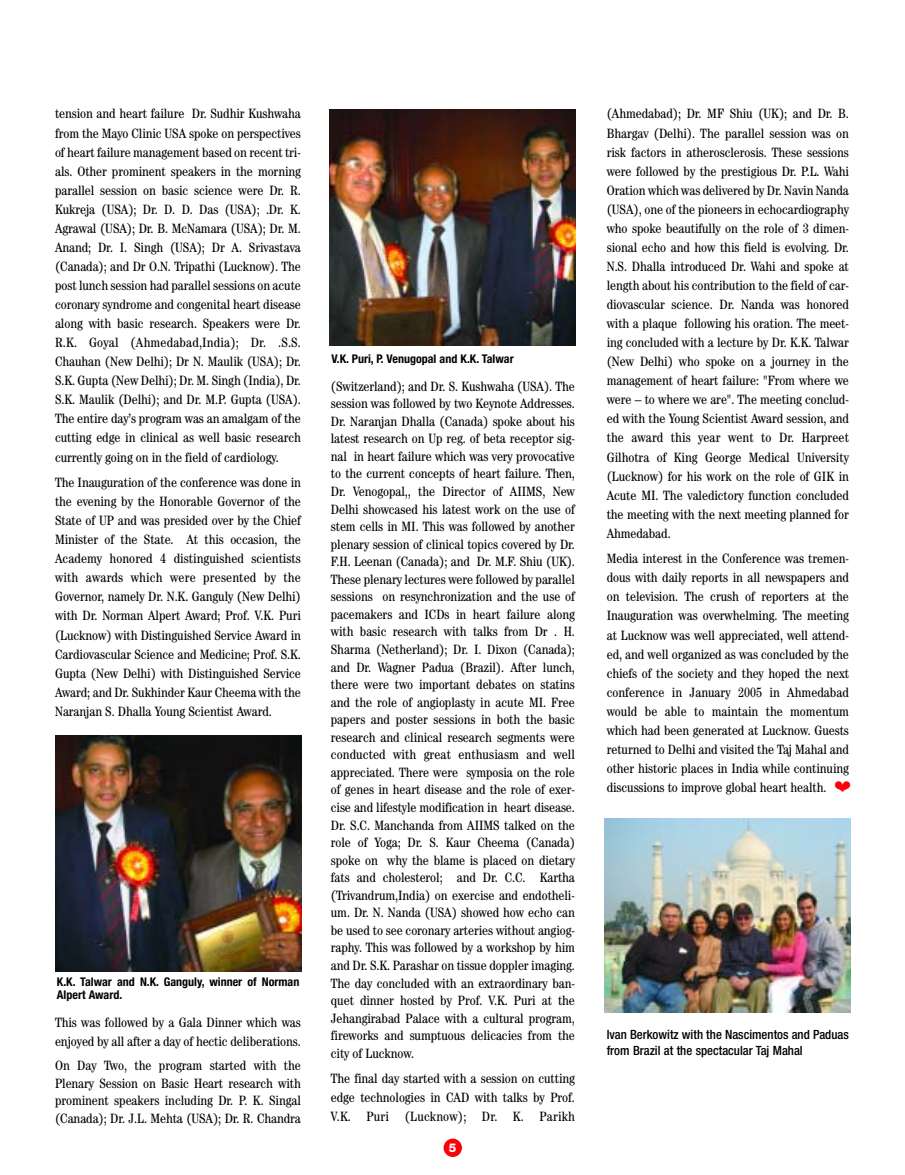
<style>
.page{position:relative;width:905px;height:1175px;background:#fff}
.page>*{position:absolute;margin:0;border:0;box-sizing:border-box;transform-origin:0 0}
.t1{font:condensed 13.5px/19px "Century";letter-spacing:-.005em;color:#000;text-align:justify}
.t2{font:500 condensed 12.75px/16px "Helvetica Neue";color:#000}
.t3{font:700 condensed 12px/13.5px "Helvetica Neue";color:#000}
.t4{font:800 12px "Helvetica Neue";color:#fff}
</style>
<div class="page">
<div style="left:443px;top:1138px;width:19px;height:19px;background:#ff000a;border-radius:50%"></div>
<img style="left:55px;top:735px;width:246px;height:236px">
<img style="left:329px;top:110px;width:246px;height:235px">
<img style="left:604px;top:818px;width:246px;height:194px">
<p class="t1" style="left:55px;top:105px;width:247px">tension and heart failure Dr. Sudhir Kushwaha from the Mayo Clinic USA spoke on perspectives of heart failure management based on recent tri&shy;als. Other prominent speakers in the morning parallel session on basic science were Dr. R.<br>Kukreja (USA); Dr. D. D. Das (USA); .Dr. K.<br>Agrawal (USA); Dr. B. McNamara (USA); Dr. M.<br>Anand; Dr. I. Singh (USA); Dr A. Srivastava (Canada); and Dr O.N. Tripathi (Lucknow). The post lunch session had parallel sessions on acute coronary syndrome and congenital heart disease along with basic research. Speakers were Dr.<br>R.K. Goyal (Ahmedabad,India); Dr. .S.S.<br>Chauhan (New Delhi); Dr N. Maulik (USA); Dr.<br>S.K. Gupta (New Delhi); Dr. M. Singh (India), Dr.<br>S.K. Maulik (Delhi); and Dr. M.P. Gupta (USA).<br>The entire day’s program was an amalgam of the cutting edge in clinical as well basic research currently going on in the field of cardiology.</p>
<p class="t1" style="left:55px;top:474px;width:247px">The Inauguration of the conference was done in the evening by the Honorable Governor of the State of UP and was presided over by the Chief Minister of the State. At this occasion, the Academy honored 4 distinguished scientists with awards which were presented by the Governor, namely Dr. N.K. Ganguly (New Delhi) with Dr. Norman Alpert Award; Prof. V.K. Puri (Lucknow) with Distinguished Service Award in Cardiovascular Science and Medicine; Prof. S.K.<br>Gupta (New Delhi) with Distinguished Service Award; and Dr. Sukhinder Kaur Cheema with the Naranjan S. Dhalla Young Scientist Award.</p>
<p class="t3" style="left:57px;top:975px;width:244px">K.K. Talwar and N.K. Ganguly, winner of Norman<br>Alpert Award.</p>
<p class="t1" style="left:55px;top:1014px;width:247px">This was followed by a Gala Dinner which was enjoyed by all after a day of hectic deliberations.</p>
<p class="t1" style="left:55px;top:1058px;width:247px;line-height:17.5px">On Day Two, the program started with the Plenary Session on Basic Heart research with prominent speakers including Dr. P. K. Singal (Canada); Dr. J.L. Mehta (USA); Dr. R. Chandra</p>
<p class="t3" style="left:331px;top:353px;width:184px">V.K. Puri, P. Venugopal and K.K. Talwar</p>
<p class="t1" style="left:331px;top:378px;width:245px;line-height:17.5px">(Switzerland); and Dr. S. Kushwaha (USA). The session was followed by two Keynote Addresses.<br>Dr. Naranjan Dhalla (Canada) spoke about his latest research on Up reg. of beta receptor sig&shy;nal in heart failure which was very provocative to the current concepts of heart failure. Then, Dr. Venogopal,, the Director of AIIMS, New Delhi showcased his latest work on the use of stem cells in MI. This was followed by another plenary session of clinical topics covered by Dr.<br>F.H. Leenan (Canada); and Dr. M.F. Shiu (UK).<br>These plenary lectures were followed by parallel sessions on resynchronization and the use of pacemakers and ICDs in heart failure along with basic research with talks from Dr . H.<br>Sharma (Netherland); Dr. I. Dixon (Canada); and Dr. Wagner Padua (Brazil). After lunch, there were two important debates on statins and the role of angioplasty in acute MI. Free papers and poster sessions in both the basic research and clinical research segments were conducted with great enthusiasm and well appreciated. There were symposia on the role of genes in heart disease and the role of exer&shy;cise and lifestyle modification in heart disease.<br>Dr. S.C. Manchanda from AIIMS talked on the role of Yoga; Dr. S. Kaur Cheema (Canada) spoke on why the blame is placed on dietary fats and cholesterol; and Dr. C.C. Kartha (Trivandrum,India) on exercise and endotheli&shy;um. Dr. N. Nanda (USA) showed how echo can be used to see coronary arteries without angiog&shy;raphy. This was followed by a workshop by him and Dr. S.K. Parashar on tissue doppler imaging.<br>The day concluded with an extraordinary ban&shy;quet dinner hosted by Prof. V.K. Puri at the Jehangirabad Palace with a cultural program, fireworks and sumptuous delicacies from the city of Lucknow.</p>
<p class="t1" style="left:331px;top:1070px;width:245px">The final day started with a session on cutting edge technologies in CAD with talks by Prof.<br>V.K. Puri (Lucknow); Dr. K. Parikh</p>
<p class="t4" style="left:449px;top:1143px;width:9px">5</p>
<p class="t1" style="left:606px;top:105px;width:244px">(Ahmedabad); Dr. MF Shiu (UK); and Dr. B.<br>Bhargav (Delhi). The parallel session was on risk factors in atherosclerosis. These sessions were followed by the prestigious Dr. P.L. Wahi Oration which was delivered by Dr. Navin Nanda (USA), one of the pioneers in echocardiography who spoke beautifully on the role of 3 dimen&shy;sional echo and how this field is evolving. Dr.<br>N.S. Dhalla introduced Dr. Wahi and spoke at length about his contribution to the field of car&shy;diovascular science. Dr. Nanda was honored with a plaque following his oration. The meet&shy;ing concluded with a lecture by Dr. K.K. Talwar (New Delhi) who spoke on a journey in the management of heart failure: "From where we were – to where we are". The meeting conclud&shy;ed with the Young Scientist Award session, and the award this year went to Dr. Harpreet Gilhotra of King George Medical University (Lucknow) for his work on the role of GIK in Acute MI. The valedictory function concluded the meeting with the next meeting planned for Ahmedabad.</p>
<p class="t1" style="left:606px;top:550px;width:244px">Media interest in the Conference was tremen&shy;dous with daily reports in all newspapers and on television. The crush of reporters at the Inauguration was overwhelming. The meeting at Lucknow was well appreciated, well attend&shy;ed, and well organized as was concluded by the chiefs of the society and they hoped the next conference in January 2005 in Ahmedabad would be able to maintain the momentum which had been generated at Lucknow. Guests returned to Delhi and visited the Taj Mahal and other historic places in India while continuing discussions to improve global heart health.</p>
<p class="t2" style="left:606px;top:1027px;width:244px">Ivan Berkowitz with the Nascimentos and Paduas from Brazil at the spectacular Taj Mahal</p>
</div>
